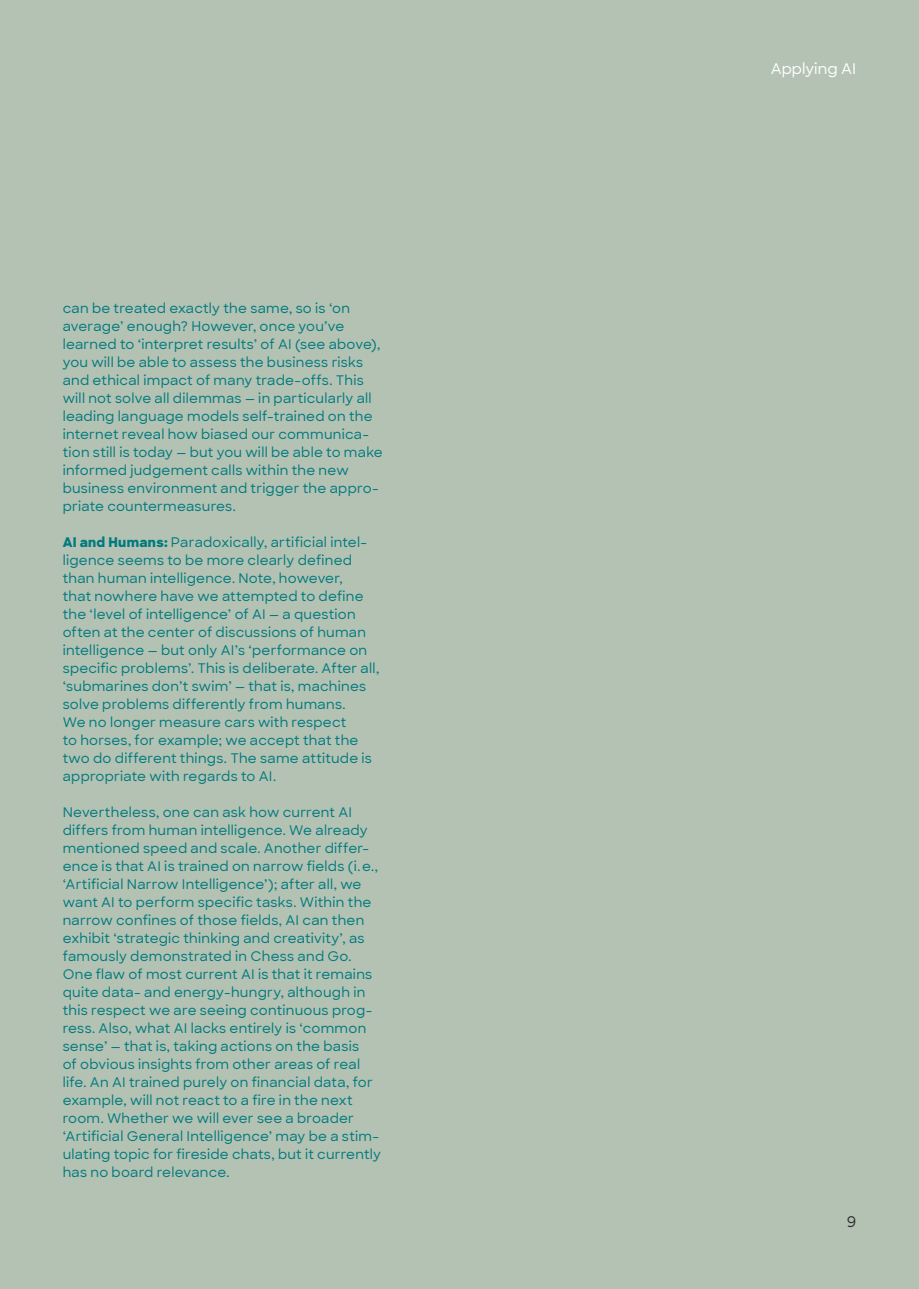
<style>
.page{position:relative;width:919px;height:1289px;background:#fff}
.page>*{position:absolute;margin:0;border:0;box-sizing:border-box;transform-origin:0 0}
.t1{font:500 15px "Sharp Sans";color:#fff}
.t2{font:500 15px "Sharp Sans";color:#312f30}
.Fließtext_USA{font:500 13.5px/18px "Sharp Sans";letter-spacing:.015em;color:#007a7e}
.s1{font-weight:800}
</style>
<div class="page">
<div style="left:0;top:0;width:918px;height:1288px;background:#b4c2b3"></div>
<p class="Fließtext_USA" style="left:63px;top:298px;width:321px">can be treated exactly the same, so is ‘on average’ enough? However, once you’ve learned to ‘interpret results’ of AI (see above), you will be able to assess the business risks and ethical impact of many trade-offs. This will not solve all dilemmas — in particularly all leading language models self-trained on the internet reveal how biased our communica&shy;tion still is today — but you will be able to make informed judgement calls within the new business environment and trigger the appro&shy;priate countermeasures.</p>
<p class="Fließtext_USA" style="left:63px;top:532px;width:318px"><span class="s1">AI and Humans:</span> Paradoxically, artificial intel&shy;ligence seems to be more clearly defined than human intelligence. Note, however,<br>that nowhere have we attempted to define the ‘level of intelligence’ of AI — a question often at the center of discussions of human intelligence — but only AI’s ‘performance on specific problems’. This is deliberate. After all, ‘submarines don’t swim’ — that is, machines solve problems differently from humans.<br>We no longer measure cars with respect<br>to horses, for example; we accept that the two do different things. The same attitude is appropriate with regards to AI.</p>
<p class="Fließtext_USA" style="left:63px;top:802px;width:320px">Nevertheless, one can ask how current AI differs from human intelligence. We already mentioned speed and scale. Another differ&shy;ence is that AI is trained on narrow fields (i.e., ‘Artificial Narrow Intelligence’); after all, we want AI to perform specific tasks. Within the narrow confines of those fields, AI can then exhibit ‘strategic thinking and creativity’, as famously demonstrated in Chess and Go.<br>One flaw of most current AI is that it remains quite data- and energy-hungry, although in this respect we are seeing continuous prog&shy;ress. Also, what AI lacks entirely is ‘common sense’ — that is, taking actions on the basis<br>of obvious insights from other areas of real life. An AI trained purely on financial data, for example, will not react to a fire in the next room. Whether we will ever see a broader ‘Artificial General Intelligence’ may be a stim&shy;ulating topic for fireside chats, but it currently has no board relevance.</p>
<p class="t1" style="left:770px;top:58px;width:87px">Applying AI</p>
<p class="t2" style="left:846px;top:1209px;width:11px">9</p>
</div>
